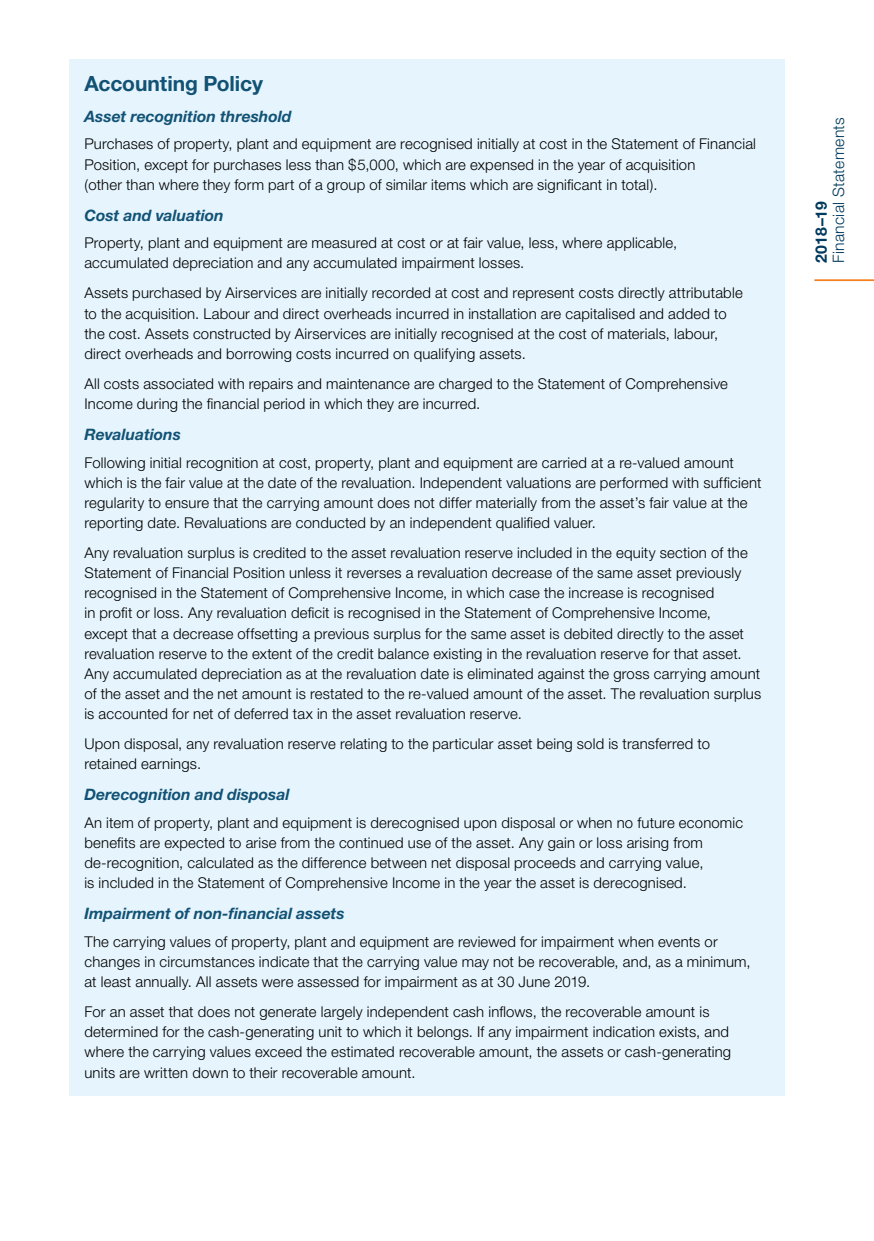
<style>
.page{position:relative;width:874px;height:1241px;background:#fff}
.page>*{position:absolute;margin:0;border:0;box-sizing:border-box;transform-origin:0 0}
.t1{font:700 21px "Helvetica Neue";letter-spacing:-.005em;color:#125275}
.t2{font:italic 700 15.75px "Helvetica Neue";color:#125275}
.t3{font:300 15.75px "Helvetica Neue";letter-spacing:.02em;color:#003a5d}
.t4{font:700 15.75px "Helvetica Neue";color:#003a5d}
._02_Body_para_shade{font:300 14.88px/20.1px "Helvetica Neue";letter-spacing:.015em;color:#000}
</style>
<div class="page">
<div style="left:69px;top:60px;width:715px;height:50px;background:#e6f5fd"></div>
<div style="left:69px;top:95px;width:715px;height:45px;background:#e6f5fd"></div>
<div style="left:69px;top:123px;width:715px;height:85px;background:#e6f5fd"></div>
<div style="left:69px;top:193px;width:715px;height:46px;background:#e6f5fd"></div>
<div style="left:69px;top:221px;width:715px;height:65px;background:#e6f5fd"></div>
<div style="left:69px;top:272px;width:715px;height:105px;background:#e6f5fd"></div>
<div style="left:69px;top:362px;width:715px;height:65px;background:#e6f5fd"></div>
<div style="left:69px;top:412px;width:715px;height:46px;background:#e6f5fd"></div>
<div style="left:69px;top:441px;width:715px;height:105px;background:#e6f5fd"></div>
<div style="left:69px;top:531px;width:715px;height:206px;background:#e6f5fd"></div>
<div style="left:69px;top:722px;width:715px;height:65px;background:#e6f5fd"></div>
<div style="left:69px;top:773px;width:715px;height:45px;background:#e6f5fd"></div>
<div style="left:69px;top:801px;width:715px;height:105px;background:#e6f5fd"></div>
<div style="left:69px;top:891px;width:715px;height:46px;background:#e6f5fd"></div>
<div style="left:69px;top:920px;width:715px;height:85px;background:#e6f5fd"></div>
<div style="left:69px;top:990px;width:715px;height:105px;background:#e6f5fd"></div>
<hr style="left:814px;top:279px;width:59px;height:2px;background:#f58021">
<h5 class="t1" style="left:84px;top:70px;width:180px">Accounting Policy</h5>
<h6 class="t2" style="left:84px;top:106px;width:208px">Asset recognition threshold</h6>
<p class="_02_Body_para_shade" style="left:84px;top:134px;width:672px">Purchases of property, plant and equipment are recognised initially at cost in the Statement of Financial<br>Position, except for purchases less than $5,000, which are expensed in the year of acquisition<br>(other than where they form part of a group of similar items which are significant in total).</p>
<h6 class="t2" style="left:84px;top:205px;width:141px">Cost and valuation</h6>
<p class="_02_Body_para_shade" style="left:84px;top:232px;width:594px">Property, plant and equipment are measured at cost or at fair value, less, where applicable, accumulated depreciation and any accumulated impairment losses.</p>
<p class="_02_Body_para_shade" style="left:84px;top:283px;width:659px">Assets purchased by Airservices are initially recorded at cost and represent costs directly attributable to the acquisition. Labour and direct overheads incurred in installation are capitalised and added to the cost. Assets constructed by Airservices are initially recognised at the cost of materials, labour, direct overheads and borrowing costs incurred on qualifying assets.</p>
<p class="_02_Body_para_shade" style="left:84px;top:373px;width:644px">All costs associated with repairs and maintenance are charged to the Statement of Comprehensive<br>Income during the financial period in which they are incurred.</p>
<h6 class="t2" style="left:84px;top:424px;width:98px">Revaluations</h6>
<p class="_02_Body_para_shade" style="left:84px;top:452px;width:678px">Following initial recognition at cost, property, plant and equipment are carried at a re‑valued amount which is the fair value at the date of the revaluation. Independent valuations are performed with sufficient regularity to ensure that the carrying amount does not differ materially from the asset’s fair value at the reporting date. Revaluations are conducted by an independent qualified valuer.</p>
<p class="_02_Body_para_shade" style="left:84px;top:542px;width:678px">Any revaluation surplus is credited to the asset revaluation reserve included in the equity section of the Statement of Financial Position unless it reverses a revaluation decrease of the same asset previously recognised in the Statement of Comprehensive Income, in which case the increase is recognised<br>in profit or loss. Any revaluation deficit is recognised in the Statement of Comprehensive Income,<br>except that a decrease offsetting a previous surplus for the same asset is debited directly to the asset revaluation reserve to the extent of the credit balance existing in the revaluation reserve for that asset.<br>Any accumulated depreciation as at the revaluation date is eliminated against the gross carrying amount of the asset and the net amount is restated to the re‑valued amount of the asset. The revaluation surplus is accounted for net of deferred tax in the asset revaluation reserve.</p>
<p class="_02_Body_para_shade" style="left:84px;top:733px;width:626px">Upon disposal, any revaluation reserve relating to the particular asset being sold is transferred to retained earnings.</p>
<h6 class="t2" style="left:84px;top:784px;width:206px">Derecognition and disposal</h6>
<p class="_02_Body_para_shade" style="left:84px;top:812px;width:660px">An item of property, plant and equipment is derecognised upon disposal or when no future economic benefits are expected to arise from the continued use of the asset. Any gain or loss arising from de‑recognition, calculated as the difference between net disposal proceeds and carrying value,<br>is included in the Statement of Comprehensive Income in the year the asset is derecognised.</p>
<h6 class="t2" style="left:84px;top:903px;width:261px">Impairment of non-financial assets</h6>
<p class="_02_Body_para_shade" style="left:84px;top:931px;width:667px">The carrying values of property, plant and equipment are reviewed for impairment when events or changes in circumstances indicate that the carrying value may not be recoverable, and, as a minimum, at least annually. All assets were assessed for impairment as at 30 June 2019.</p>
<p class="_02_Body_para_shade" style="left:84px;top:1001px;width:648px">For an asset that does not generate largely independent cash inflows, the recoverable amount is determined for the cash‑generating unit to which it belongs. If any impairment indication exists, and where the carrying values exceed the estimated recoverable amount, the assets or cash‑generating units are written down to their recoverable amount.</p>
<p class="t3" style="left:828px;top:263px;width:147px;rotate:-90deg">Financial Statements</p>
<p class="t4" style="left:811px;top:263px;width:63px;rotate:-90deg">2018–19</p>
</div>
